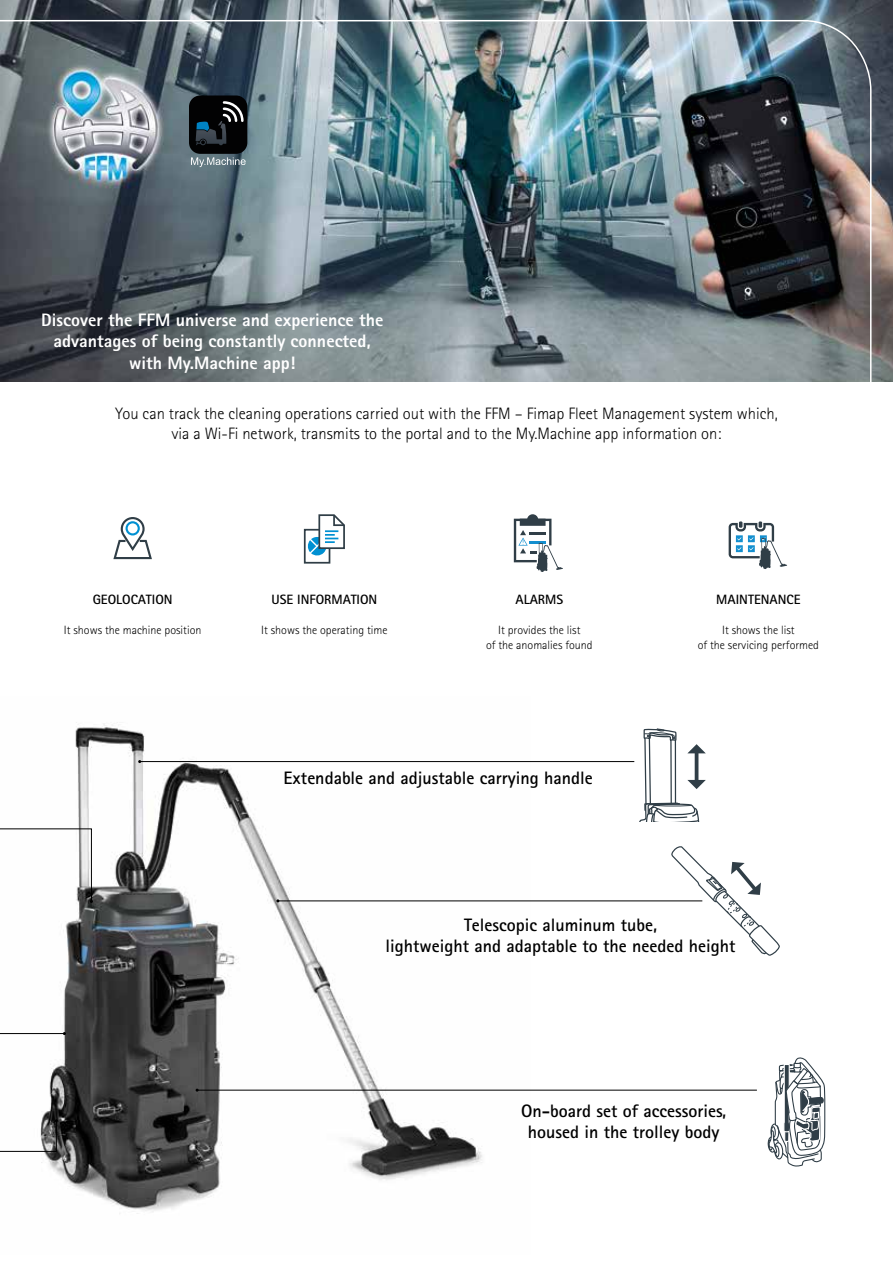
<style>
.page{position:relative;width:893px;height:1263px;background:#fff}
.page>*{position:absolute;margin:0;border:0;box-sizing:border-box;transform-origin:0 0}
.t1{font:700 18px/21.6px "Rotis Sans Serif";color:#000;text-align:center}
.t2{font:800 18px/21.6px "Rotis Sans Serif";color:#fff;text-align:center}
.t3{font:300 16.5px/19.8px "Rotis Sans Serif";color:#000;text-align:center}
.t4{font:700 13.5px "Rotis Sans Serif";color:#000}
.t5{font:300 12px/14.4px "Rotis Sans Serif";color:#000;text-align:center}
</style>
<div class="page">
<img style="left:0;top:1022px;width:530px;height:192px">
<img style="left:0;top:0;width:893px;height:1022px">
<div style="left:189px;top:95px;width:58px;height:59px;background:#020203;border-radius:11px"></div>
<svg style="left:196px;top:101px;width:48px;height:44px"></svg>
<svg style="left:638px;top:727px;width:68px;height:94px"></svg>
<svg style="left:671px;top:845px;width:110px;height:111px"></svg>
<svg style="left:112px;top:516px;width:41px;height:44px"></svg>
<div style="left:126px;top:521px;width:14px;height:14px;border:2px solid #0090d2;border-radius:50%"></div>
<svg style="left:303px;top:513px;width:43px;height:51px"></svg>
<svg style="left:729px;top:521px;width:58px;height:48px"></svg>
<svg style="left:514px;top:514px;width:49px;height:58px"></svg>
<svg style="left:767px;top:1057px;width:59px;height:110px"></svg>
<svg style="left:191px;top:157px;width:55px;height:10px"></svg>
<hr style="left:0;top:1033px;width:64px;height:1px;background:#000">
<svg style="left:0;top:828px;width:93px;height:75px"></svg>
<hr style="left:140px;top:761px;width:494px;height:1px;background:#000">
<svg style="left:0;top:1119px;width:58px;height:33px"></svg>
<hr style="left:278px;top:900px;width:424px;height:1px;background:#000">
<hr style="left:197px;top:1090px;width:560px;height:1px;background:#000">
<p class="t2" style="left:41px;top:308px;width:344px">Discover the FFM universe and experience the advantages of being constantly connected, with My.Machine app!</p>
<p class="t3" style="left:115px;top:404px;width:664px">You can track the cleaning operations carried out with the FFM – Fimap Fleet Management system which, via a Wi-Fi network, transmits to the portal and to the My.Machine app information on:</p>
<p class="t4" style="left:93px;top:590px;width:81px">GEOLOCATION</p>
<p class="t5" style="left:64px;top:623px;width:139px">It shows the machine position</p>
<p class="t4" style="left:271px;top:590px;width:107px">USE INFORMATION</p>
<p class="t5" style="left:261px;top:623px;width:128px">It shows the operating time</p>
<p class="t4" style="left:515px;top:590px;width:49px">ALARMS</p>
<p class="t5" style="left:486px;top:623px;width:108px">It provides the list<br>of the anomalies found</p>
<p class="t1" style="left:284px;top:767px;width:311px">Extendable and adjustable carrying handle</p>
<p class="t4" style="left:716px;top:590px;width:86px">MAINTENANCE</p>
<p class="t5" style="left:698px;top:623px;width:123px">It shows the list<br>of the servicing performed</p>
<p class="t1" style="left:386px;top:913px;width:351px">Telescopic aluminum tube,<br>lightweight and adaptable to the needed height</p>
<p class="t1" style="left:521px;top:1099px;width:207px">On-board set of accessories, housed in the trolley body</p>
</div>
